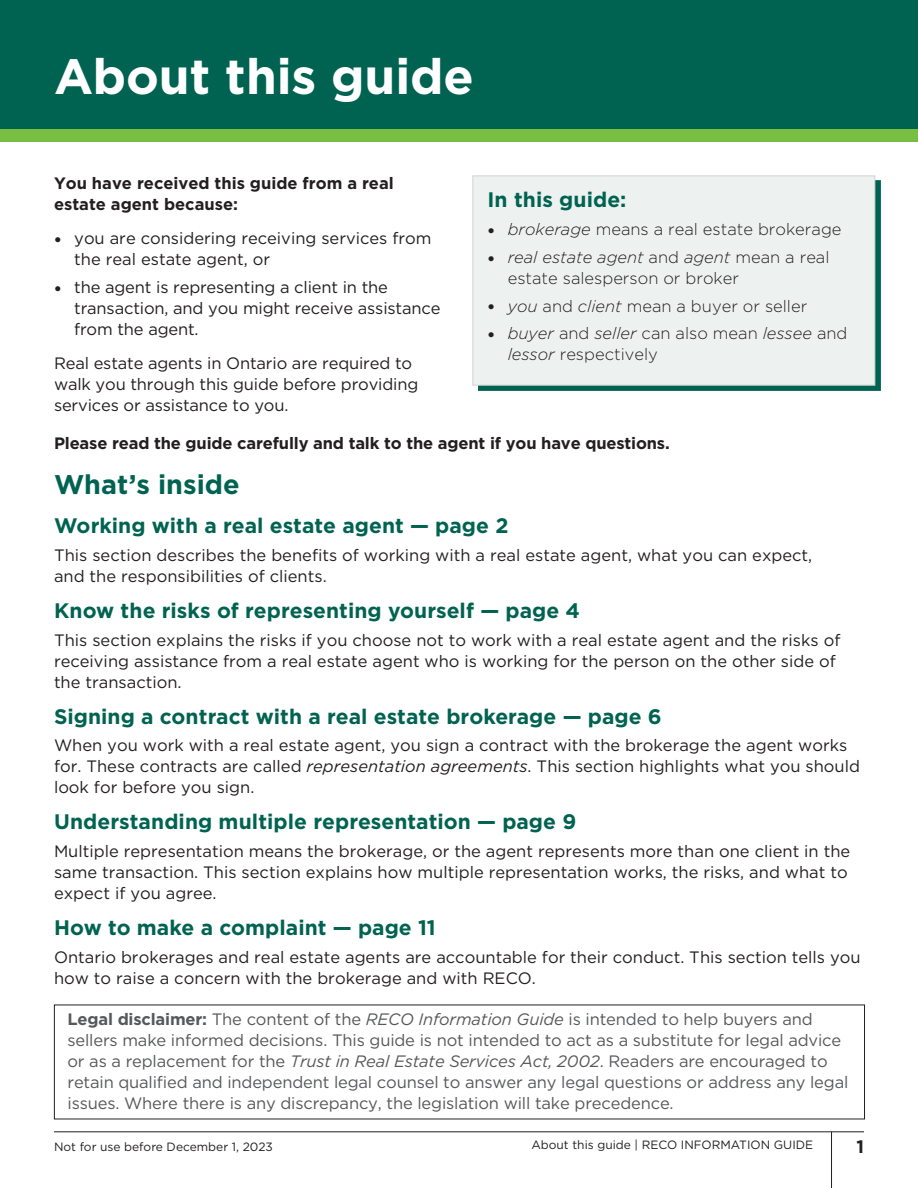
<style>
.page{position:relative;width:918px;height:1188px;background:#fff}
.page>*{position:absolute;margin:0;border:0;box-sizing:border-box;transform-origin:0 0}
.t1{font:700 49.5px "Gotham";color:#fff}
.t2{font:700 27px "Gotham";color:#006351}
.t3{font:700 21px "Gotham";color:#006351}
.t4{font:700 18px "Gotham";color:#231f20}
.Body_Copy_2023{font:16.5px/21px "Gotham";color:#231f20}
.Body_Copy_2023-2{font:16.5px/21px "Gotham";letter-spacing:-.01em;color:#57585a}
.t5{font:300 16.5px/21px "Gotham";color:#231f20}
.Body_Copy_2023-3{font:700 16.5px/21px "Gotham";letter-spacing:-.01em;color:#231f20}
.t6{font:12px "Gotham";color:#231f20}
.s1{font-weight:900;font-size:15px}
.s2{font-style:italic}
.s3{font-weight:700}
</style>
<div class="page">
<div style="left:0;top:109px;width:918px;height:33px;background:#77be42"></div>
<div style="left:0;top:0;width:918px;height:128px;background:#006351"></div>
<hr style="left:831px;top:1132px;width:1px;height:56px;background:#231f20">
<div style="left:478px;top:181px;width:403px;height:210px;background:#006351"></div>
<div style="left:472px;top:176px;width:403px;height:210px;background:#edf2f1;border:1px solid #d1d2d4"></div>
<hr style="left:54px;top:1131px;width:810px;height:1px;background:#231f20">
<h1 class="t1" style="left:54px;top:43px;width:421px">About this guide</h1>
<p class="Body_Copy_2023-3" style="left:54px;top:172px;width:341px">You have received this guide from a real estate agent because:</p>
<p class="Body_Copy_2023" style="left:74px;top:228px;width:359px;text-indent:-20px"><span class="s1">•</span> you are considering receiving services from the real estate agent, or</p>
<p class="Body_Copy_2023" style="left:74px;top:276px;width:368px;text-indent:-20px"><span class="s1">•</span> the agent is representing a client in the transaction, and you might receive assistance from the agent.</p>
<p class="Body_Copy_2023" style="left:54px;top:353px;width:366px">Real estate agents in Ontario are required to walk you through this guide before providing services or assistance to you.</p>
<h2 class="t3" style="left:488px;top:186px;width:140px">In this guide:</h2>
<p class="t5" style="left:488px;top:218px;width:356px"><span class="s1">•</span> <span class="s2">brokerage</span> means a real estate brokerage</p>
<p class="t5" style="left:508px;top:246px;width:323px;text-indent:-20px"><span class="s1">•</span> <span class="s2">real estate agent</span> and <span class="s2">agent</span> mean a real estate salesperson or broker</p>
<p class="t5" style="left:488px;top:295px;width:321px"><span class="s1">•</span> <span class="s2">you</span> and <span class="s2">client</span> mean a buyer or seller</p>
<p class="t5" style="left:508px;top:323px;width:341px;text-indent:-20px"><span class="s1">•</span> <span class="s2">buyer</span> and <span class="s2">seller</span> can also mean <span class="s2">lessee</span> and <span class="s2">lessor</span> respectively</p>
<p class="Body_Copy_2023-3" style="left:54px;top:432px;width:617px">Please read the guide carefully and talk to the agent if you have questions.</p>
<h2 class="t2" style="left:54px;top:467px;width:187px">What’s inside</h2>
<h3 class="t3" style="left:54px;top:512px;width:456px">Working with a real estate agent — page 2</h3>
<p class="Body_Copy_2023" style="left:54px;top:544px;width:760px">This section describes the benefits of working with a real estate agent, what you can expect, and the responsibilities of clients.</p>
<h3 class="t3" style="left:54px;top:597px;width:528px">Know the risks of representing yourself — page 4</h3>
<p class="Body_Copy_2023" style="left:54px;top:629px;width:788px">This section explains the risks if you choose not to work with a real estate agent and the risks of receiving assistance from a real estate agent who is working for the person on the other side of the transaction.</p>
<h3 class="t3" style="left:54px;top:702px;width:609px">Signing a contract with a real estate brokerage — page 6</h3>
<p class="Body_Copy_2023" style="left:54px;top:735px;width:808px">When you work with a real estate agent, you sign a contract with the brokerage the agent works for. These contracts are called <span class="s2">representation agreements</span>. This section highlights what you should look for before you sign.</p>
<h3 class="t3" style="left:54px;top:808px;width:524px">Understanding multiple representation — page 9</h3>
<p class="Body_Copy_2023" style="left:54px;top:840px;width:798px">Multiple representation means the brokerage, or the agent represents more than one client in the same transaction. This section explains how multiple representation works, the risks, and what to expect if you agree.</p>
<h3 class="t3" style="left:54px;top:914px;width:383px">How to make a complaint — page 11</h3>
<p class="Body_Copy_2023" style="left:54px;top:946px;width:808px">Ontario brokerages and real estate agents are accountable for their conduct. This section tells you how to raise a concern with the brokerage and with RECO.</p>
<p class="Body_Copy_2023-2" style="left:67px;top:1008px;width:782px"><span class="s3">Legal disclaimer:</span> The content of the <span class="s2">RECO Information Guide</span> is intended to help buyers and sellers make informed decisions. This guide is not intended to act as a substitute for legal advice or as a replacement for the <span class="s2">Trust in Real Estate Services Act, 2002</span>. Readers are encouraged to retain qualified and independent legal counsel to answer any legal questions or address any legal issues. Where there is any discrepancy, the legislation will take precedence.</p>
<p class="t6" style="left:531px;top:1137px;width:283px">About this guide | RECO INFORMATION GUIDE</p>
<p class="t6" style="left:54px;top:1139px;width:220px">Not for use before December 1, 2023</p>
<p class="t4" style="left:856px;top:1135px;width:9px">1</p>
</div>
